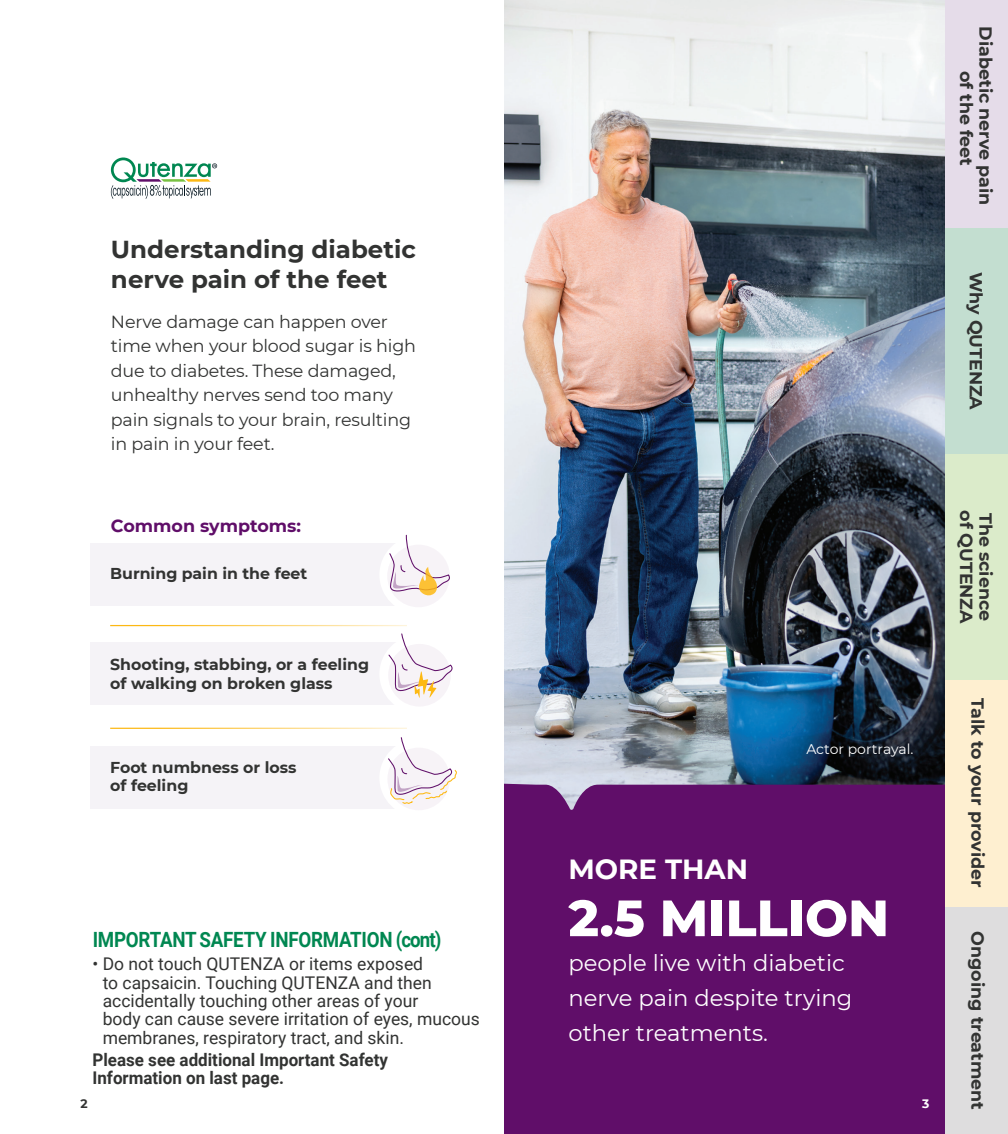
<style>
.page{position:relative;width:1008px;height:1134px;background:#fff}
.page>*{position:absolute;margin:0;border:0;box-sizing:border-box;transform-origin:0 0}
.t1{font:800 50.93px "Montserrat";color:#fff}
.t2{font:700 27.65px "Montserrat";color:#fff}
.Headers{font:700 24.5px/29.8px "Montserrat";color:#323332}
.t3{font:22.57px/35px "Montserrat";color:#fff}
.ISI_Header{font:700 21px "Roboto";letter-spacing:-.015em;color:#008751;scale:.89 1}
.t4{font:17.5px/18.4px "Roboto";color:#323332}
.Body_copy{font:17.5px/24.5px "Montserrat";letter-spacing:-.01em;color:#323332}
.t5{font:700 17.5px/19.2px "Montserrat";color:#323332;text-align:center}
.t6{font:700 17.5px/18.4px "Roboto";color:#323332}
.Bullet_Headers{font:700 17.5px "Montserrat";color:#600e69}
.Bullet_Callouts{font:700 15.75px/18.9px "Montserrat";color:#323332}
.Body_copy-2{font:14px "Montserrat";color:#fff}
.Body_copy-3{font:700 12.25px "Montserrat";color:#fff}
.Body_copy-4{font:700 12.25px "Montserrat";color:#323332}
</style>
<div class="page">
<div style="left:945px;top:896px;width:63px;height:238px;background:#deddde"></div>
<img style="left:504px;top:0;width:441px;height:784px">
<div style="left:504px;top:784px;width:441px;height:350px;background:#600e69"></div>
<div style="left:90px;top:543px;width:328px;height:63px;background:#f5f3f7"></div>
<div style="left:90px;top:642px;width:328px;height:63px;background:#f5f3f7"></div>
<div style="left:90px;top:746px;width:328px;height:63px;background:#f5f3f7"></div>
<div style="left:379px;top:536px;width:79px;height:78px;background:#fff;border-radius:50%"></div>
<div style="left:379px;top:635px;width:79px;height:78px;background:#fff;border-radius:50%"></div>
<div style="left:379px;top:739px;width:79px;height:78px;background:#fff;border-radius:50%"></div>
<svg style="left:111px;top:158px;width:106px;height:41px"></svg>
<div style="left:387px;top:545px;width:63px;height:62px;background:#f7f3f7;border-radius:50%"></div>
<svg style="left:389px;top:534px;width:61px;height:61px"></svg>
<div style="left:388px;top:644px;width:63px;height:63px;background:#f7f3f7;border-radius:50%"></div>
<svg style="left:388px;top:633px;width:65px;height:65px"></svg>
<div style="left:387px;top:748px;width:63px;height:62px;background:#f7f3f7;border-radius:50%"></div>
<svg style="left:387px;top:737px;width:70px;height:67px"></svg>
<hr style="left:110px;top:728px;width:297px;height:1px;background:#fcb814">
<hr style="left:110px;top:625px;width:297px;height:1px;background:#fcb814">
<div style="left:945px;top:0;width:63px;height:228px;background:#e5dce9"></div>
<div style="left:945px;top:228px;width:63px;height:227px;background:#c3ded0"></div>
<div style="left:945px;top:454px;width:63px;height:227px;background:#dbebca"></div>
<div style="left:945px;top:680px;width:63px;height:226px;background:#feefd0"></div>
<p class="Headers" style="left:111px;top:233px;width:306px">Understanding diabetic nerve pain of the feet</p>
<p class="Body_copy" style="left:111px;top:309px;width:307px">Nerve damage can happen over time when your blood sugar is high due to diabetes. These damaged, unhealthy nerves send too many pain signals to your brain, resulting in pain in your feet.</p>
<p class="Bullet_Headers" style="left:111px;top:513px;width:192px">Common symptoms:</p>
<p class="Bullet_Callouts" style="left:110px;top:563px;width:199px">Burning pain in the feet</p>
<p class="Bullet_Callouts" style="left:110px;top:654px;width:260px">Shooting, stabbing, or a feeling of walking on broken glass</p>
<p class="Bullet_Callouts" style="left:110px;top:757px;width:188px">Foot numbness or loss of feeling</p>
<p class="ISI_Header" style="left:93px;top:924px;width:393px">IMPORTANT SAFETY INFORMATION (cont)</p>
<p class="t4" style="left:103px;top:954px;width:379px;text-indent:-10px">• Do not touch QUTENZA or items exposed<br>to capsaicin. Touching QUTENZA and then accidentally touching other areas of your<br>body can cause severe irritation of eyes, mucous membranes, respiratory tract, and skin.</p>
<p class="t6" style="left:92px;top:1050px;width:297px">Please see additional Important Safety<br>Information on last page.</p>
<p class="Body_copy-4" style="left:81px;top:1095px;width:9px">2</p>
<p class="t5" style="left:996px;top:26px;width:181px;rotate:90deg">Diabetic nerve pain of the feet</p>
<p class="t5" style="left:986px;top:272px;width:140px;rotate:90deg">Why QUTENZA</p>
<p class="t5" style="left:977px;top:510px;width:115px;rotate:90deg">of QUTENZA</p>
<p class="t5" style="left:996px;top:513px;width:110px;rotate:90deg">The science</p>
<p class="Body_copy-2" style="left:806px;top:739px;width:109px">Actor portrayal.</p>
<p class="t2" style="left:569px;top:849px;width:181px">MORE THAN</p>
<p class="t1" style="left:569px;top:881px;width:322px">2.5 MILLION</p>
<p class="t3" style="left:569px;top:945px;width:285px">people live with diabetic nerve pain despite trying other treatments.</p>
<p class="Body_copy-3" style="left:922px;top:1095px;width:9px">3</p>
<p class="t5" style="left:988px;top:698px;width:191px;rotate:90deg">Talk to your provider</p>
<p class="t5" style="left:988px;top:931px;width:180px;rotate:90deg">Ongoing treatment</p>
</div>
